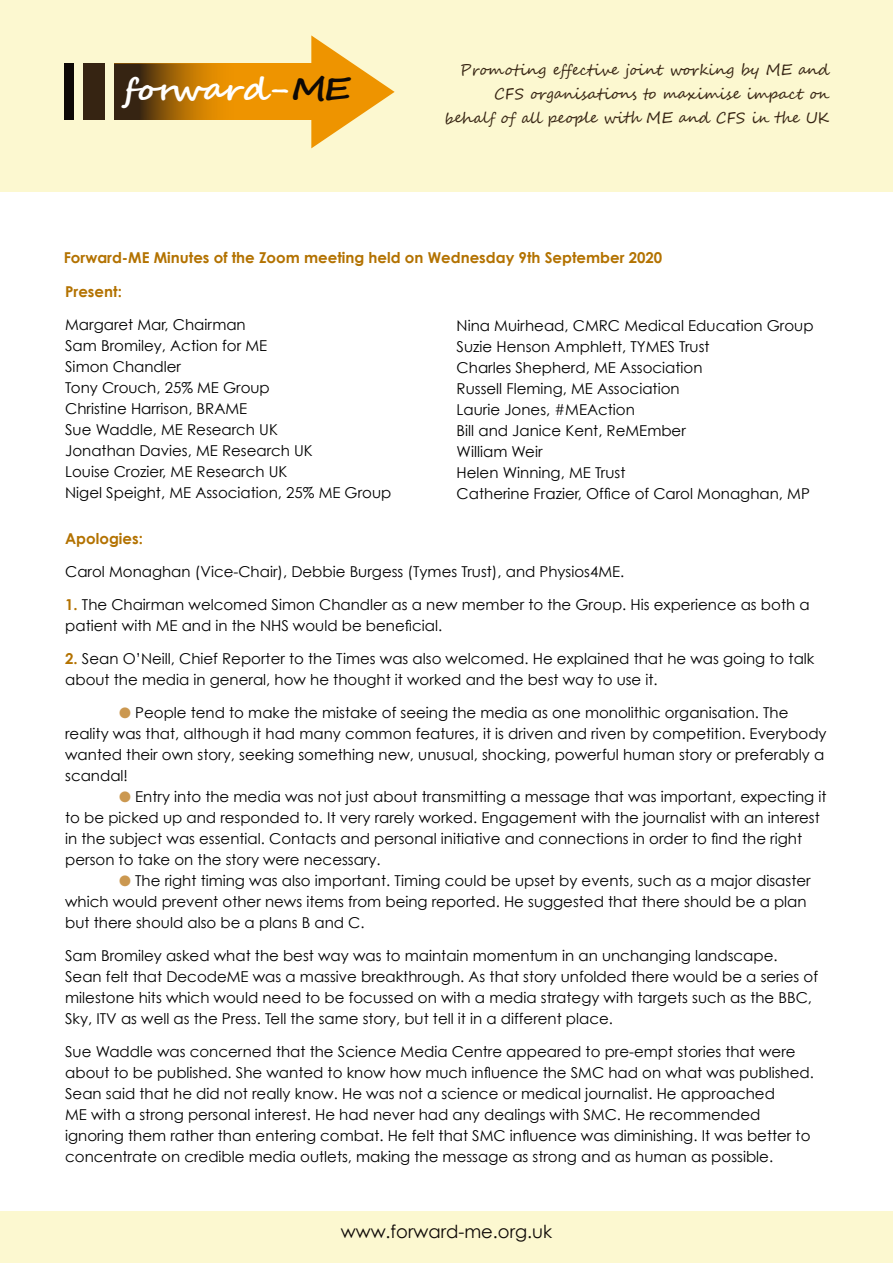
<style>
.page{position:relative;width:893px;height:1263px;background:#fff}
.page>*{position:absolute;margin:0;border:0;box-sizing:border-box;transform-origin:0 0}
.t1{font:700 31.05px "Segoe Script";color:#fff;scale:1.15 1}
.t2{font:18px "Century Gothic";color:#0e0906}
.t3{font:15px/21px "Century Gothic";color:#000}
.t4{font:15px/24px "Segoe Script";color:#362412;text-align:right}
.t5{font:700 15px "Century Gothic";color:#b37200}
.s1{color:#0e0906}
.s2{font-weight:700;color:#b37200}
.s3{color:#cb9850}
</style>
<div class="page">
<div style="left:0;top:1212px;width:893px;height:51px;background:#fcf8d0"></div>
<div style="left:0;top:0;width:893px;height:191px;background:#fcf8d0"></div>
<div style="left:64px;top:64px;width:10px;height:56px;background:#0e0906"></div>
<div style="left:84px;top:64px;width:21px;height:56px;background:#362412"></div>
<div style="left:114px;top:64px;width:197px;height:56px;background:#ee9400"></div>
<svg style="left:311px;top:35px;width:84px;height:113px"></svg>
<svg style="left:114px;top:64px;width:103px;height:56px;background:#855409"></svg>
<h1 class="t1" style="left:122px;top:63px;width:200px">forward-<span class="s1">ME</span></h1>
<p class="t4" style="left:445px;top:58px;width:386px">Promoting effective joint working by ME and<br>CFS organisations to maximise impact on behalf of all people with ME and CFS in the UK</p>
<p class="t4" style="left:560px;top:58px;width:7px">f</p>
<p class="t5" style="left:64px;top:248px;width:600px">Forward-ME Minutes of the Zoom meeting held on Wednesday 9th September 2020</p>
<p class="t5" style="left:65px;top:282px;width:58px">Present:</p>
<p class="t3" style="left:65px;top:314px;width:328px">Margaret Mar, Chairman<br>Sam Bromiley, Action for ME<br>Simon Chandler<br>Tony Crouch, 25% ME Group<br>Christine Harrison, BRAME<br>Sue Waddle, ME Research UK<br>Jonathan Davies, ME Research UK<br>Louise Crozier, ME Research UK<br>Nigel Speight, ME Association, 25% ME Group</p>
<p class="t3" style="left:457px;top:315px;width:358px">Nina Muirhead, CMRC Medical Education Group<br>Suzie Henson Amphlett, TYMES Trust<br>Charles Shepherd, ME Association<br>Russell Fleming, ME Association<br>Laurie Jones, #MEAction<br>Bill and Janice Kent, ReMEmber<br>William Weir<br>Helen Winning, ME Trust<br>Catherine Frazier, Office of Carol Monaghan, MP</p>
<p class="t5" style="left:65px;top:529px;width:79px">Apologies:</p>
<p class="t3" style="left:65px;top:560px;width:561px">Carol Monaghan (Vice-Chair), Debbie Burgess (Tymes Trust), and Physios4ME.</p>
<p class="t3" style="left:65px;top:593px;width:746px"><span class="s2">1.</span> The Chairman welcomed Simon Chandler as a new member to the Group. His experience as both a patient with ME and in the NHS would be beneficial.</p>
<p class="t3" style="left:65px;top:647px;width:751px"><span class="s2">2.</span> Sean O’Neill, Chief Reporter to the Times was also welcomed. He explained that he was going to talk about the media in general, how he thought it worked and the best way to use it.</p>
<p class="t3" style="left:65px;top:701px;width:763px;text-indent:54px"><span class="s3">●</span> People tend to make the mistake of seeing the media as one monolithic organisation. The reality was that, although it had many common features, it is driven and riven by competition. Everybody wanted their own story, seeking something new, unusual, shocking, powerful human story or preferably a scandal!</p>
<p class="t3" style="left:65px;top:785px;width:763px;text-indent:54px"><span class="s3">●</span> Entry into the media was not just about transmitting a message that was important, expecting it to be picked up and responded to. It very rarely worked. Engagement with the journalist with an interest in the subject was essential. Contacts and personal initiative and connections in order to find the right person to take on the story were necessary.</p>
<p class="t3" style="left:65px;top:869px;width:747px;text-indent:54px"><span class="s3">●</span> The right timing was also important. Timing could be upset by events, such as a major disaster which would prevent other news items from being reported. He suggested that there should be a plan but there should also be a plans B and C.</p>
<p class="t3" style="left:65px;top:944px;width:754px">Sam Bromiley asked what the best way was to maintain momentum in an unchanging landscape.<br>Sean felt that DecodeME was a massive breakthrough. As that story unfolded there would be a series of milestone hits which would need to be focussed on with a media strategy with targets such as the BBC, Sky, ITV as well as the Press. Tell the same story, but tell it in a different place.</p>
<p class="t3" style="left:65px;top:1040px;width:750px">Sue Waddle was concerned that the Science Media Centre appeared to pre-empt stories that were about to be published. She wanted to know how much influence the SMC had on what was published.<br>Sean said that he did not really know. He was not a science or medical journalist. He approached<br>ME with a strong personal interest. He had never had any dealings with SMC. He recommended ignoring them rather than entering combat. He felt that SMC influence was diminishing. It was better to concentrate on credible media outlets, making the message as strong and as human as possible.</p>
<p class="t2" style="left:341px;top:1221px;width:213px">www.forward-me.org.uk</p>
</div>
